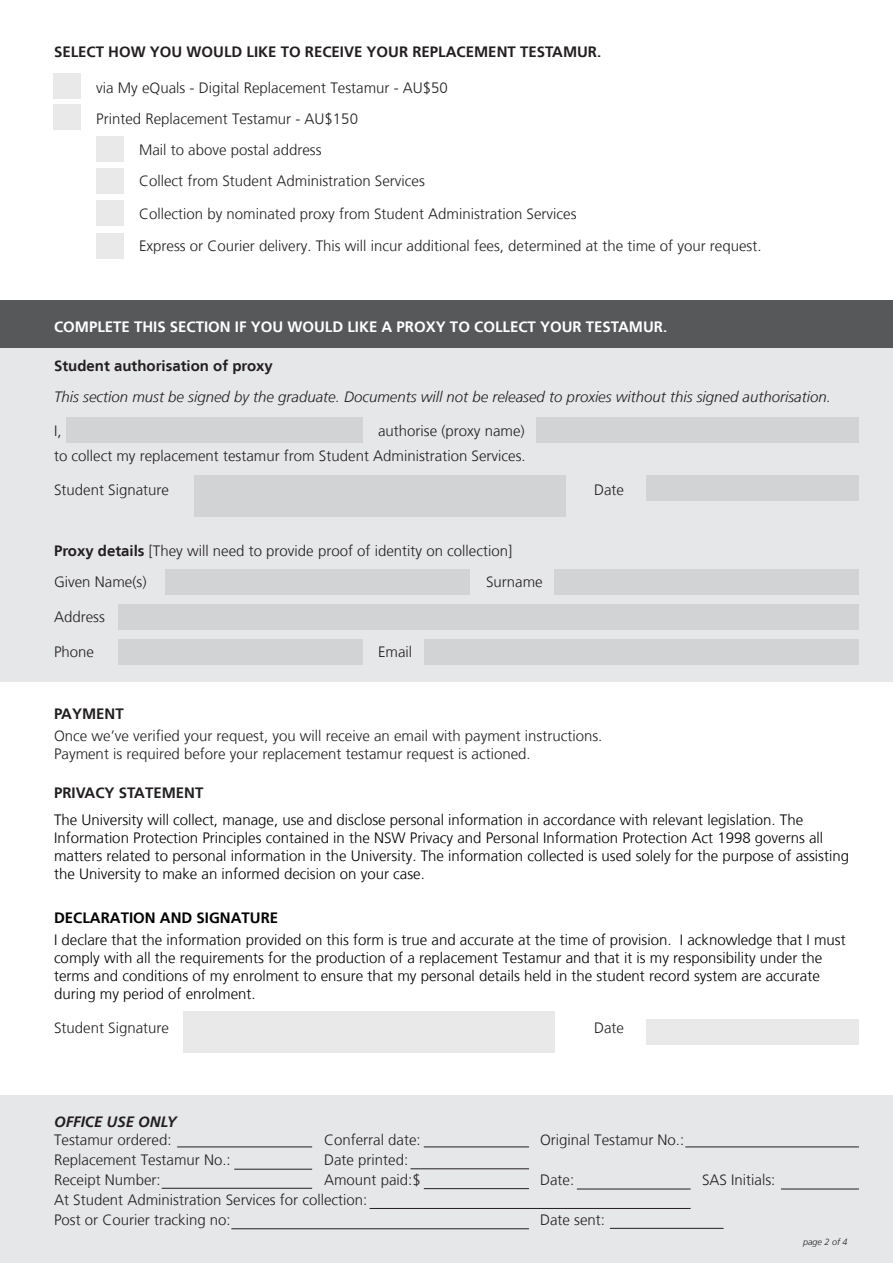
<style>
.page{position:relative;width:893px;height:1263px;background:#fff}
.page>*{position:absolute;margin:0;border:0;box-sizing:border-box;transform-origin:0 0}
.t1{font:300 15px "Frutiger LT";color:#231f20}
.t2{font:300 15px/18px "Frutiger LT";color:#000}
.t3{font:700 15px "Frutiger LT";color:#231f20}
.t4{font:italic 300 15px "Frutiger LT";color:#231f20}
.t5{font:700 15px "Frutiger LT";color:#fff}
.t6{font:700 15px "Frutiger LT";color:#000}
.t7{font:italic 700 15px "Frutiger LT";color:#231f20}
.t8{font:italic 300 9px "Frutiger LT";color:#231f20}
.s1{font-weight:700}
</style>
<div class="page">
<div style="left:0;top:300px;width:893px;height:48px;background:#57585a"></div>
<div style="left:0;top:348px;width:893px;height:334px;background:#e6e7e9"></div>
<div style="left:0;top:1096px;width:893px;height:167px;background:#e6e7e9"></div>
<div style="left:96px;top:169px;width:28px;height:25px;background:#e9e9e9"></div>
<div style="left:96px;top:201px;width:28px;height:25px;background:#e9e9e9"></div>
<div style="left:96px;top:234px;width:28px;height:25px;background:#e9e9e9"></div>
<div style="left:96px;top:137px;width:28px;height:25px;background:#e9e9e9"></div>
<div style="left:53px;top:105px;width:27px;height:25px;background:#e9e9e9"></div>
<div style="left:53px;top:73px;width:27px;height:25px;background:#e9e9e9"></div>
<div style="left:67px;top:418px;width:296px;height:25px;background:#d2d3d5"></div>
<div style="left:165px;top:569px;width:305px;height:25px;background:#d2d3d5"></div>
<div style="left:119px;top:640px;width:244px;height:25px;background:#d2d3d5"></div>
<div style="left:425px;top:640px;width:434px;height:25px;background:#d2d3d5"></div>
<div style="left:119px;top:604px;width:740px;height:25px;background:#d2d3d5"></div>
<div style="left:555px;top:569px;width:304px;height:25px;background:#d2d3d5"></div>
<div style="left:194px;top:476px;width:371px;height:41px;background:#d2d3d5"></div>
<div style="left:183px;top:1011px;width:372px;height:41px;background:#e9e9e9"></div>
<div style="left:646px;top:476px;width:213px;height:25px;background:#d2d3d5"></div>
<div style="left:646px;top:1019px;width:213px;height:25px;background:#e9e9e9"></div>
<div style="left:536px;top:418px;width:323px;height:25px;background:#d2d3d5"></div>
<hr style="left:177px;top:1147px;width:135px;height:1px;background:#231f20">
<hr style="left:162px;top:1188px;width:150px;height:1px;background:#231f20">
<hr style="left:231px;top:1228px;width:298px;height:1px;background:#231f20">
<hr style="left:234px;top:1169px;width:78px;height:1px;background:#231f20">
<hr style="left:424px;top:1147px;width:105px;height:1px;background:#231f20">
<hr style="left:410px;top:1168px;width:119px;height:1px;background:#231f20">
<hr style="left:424px;top:1188px;width:105px;height:1px;background:#231f20">
<hr style="left:370px;top:1208px;width:321px;height:1px;background:#231f20">
<hr style="left:685px;top:1147px;width:174px;height:1px;background:#231f20">
<hr style="left:781px;top:1189px;width:78px;height:1px;background:#231f20">
<hr style="left:577px;top:1189px;width:114px;height:1px;background:#231f20">
<hr style="left:610px;top:1228px;width:114px;height:1px;background:#231f20">
<p class="t3" style="left:54px;top:43px;width:549px">SELECT HOW YOU WOULD LIKE TO RECEIVE YOUR REPLACEMENT TESTAMUR.</p>
<p class="t1" style="left:84px;top:80px;width:366px">☐ via My eQuals - Digital Replacement Testamur - AU$50</p>
<p class="t1" style="left:84px;top:110px;width:276px">☐ Printed Replacement Testamur - AU$150</p>
<p class="t1" style="left:139px;top:141px;width:184px">Mail to above postal address</p>
<p class="t1" style="left:139px;top:172px;width:287px">Collect from Student Administration Services</p>
<p class="t1" style="left:139px;top:205px;width:439px">Collection by nominated proxy from Student Administration Services</p>
<p class="t1" style="left:139px;top:238px;width:624px">Express or Courier delivery. This will incur additional fees, determined at the time of your request.</p>
<p class="t5" style="left:54px;top:318px;width:615px">COMPLETE THIS SECTION IF YOU WOULD LIKE A PROXY TO COLLECT YOUR TESTAMUR.</p>
<p class="t3" style="left:54px;top:357px;width:220px">Student authorisation of proxy</p>
<p class="t4" style="left:54px;top:388px;width:778px">This section must be signed by the graduate. Documents will not be released to proxies without this signed authorisation.</p>
<p class="t1" style="left:54px;top:422px;width:9px">I,</p>
<p class="t1" style="left:378px;top:422px;width:148px">authorise (proxy name)</p>
<p class="t1" style="left:54px;top:447px;width:473px">to collect my replacement testamur from Student Administration Services.</p>
<p class="t1" style="left:54px;top:481px;width:117px">Student Signature</p>
<p class="t1" style="left:594px;top:481px;width:31px">Date</p>
<p class="t1" style="left:54px;top:543px;width:460px"><span class="s1">Proxy details</span> [They will need to provide proof of identity on collection]</p>
<p class="t1" style="left:54px;top:573px;width:94px">Given Name(s)</p>
<p class="t1" style="left:486px;top:573px;width:58px">Surname</p>
<p class="t1" style="left:54px;top:608px;width:52px">Address</p>
<p class="t1" style="left:54px;top:643px;width:42px">Phone</p>
<p class="t1" style="left:378px;top:643px;width:36px">Email</p>
<p class="t3" style="left:54px;top:705px;width:71px">PAYMENT</p>
<p class="t1" style="left:54px;top:727px;width:550px">Once we’ve verified your request, you will receive an email with payment instructions.</p>
<p class="t1" style="left:54px;top:745px;width:478px">Payment is required before your replacement testamur request is actioned.</p>
<p class="t3" style="left:54px;top:784px;width:151px">PRIVACY STATEMENT</p>
<p class="t2" style="left:54px;top:811px;width:797px">The University will collect, manage, use and disclose personal information in accordance with relevant legislation. The Information Protection Principles contained in the NSW Privacy and Personal Information Protection Act 1998 governs all matters related to personal information in the University. The information collected is used solely for the purpose of assisting the University to make an informed decision on your case.</p>
<p class="t6" style="left:54px;top:909px;width:226px">DECLARATION AND SIGNATURE</p>
<p class="t2" style="left:54px;top:931px;width:793px">I declare that the information provided on this form is true and accurate at the time of provision. I acknowledge that I must comply with all the requirements for the production of a replacement Testamur and that it is my responsibility under the terms and conditions of my enrolment to ensure that my personal details held in the student record system are accurate during my period of enrolment.</p>
<p class="t1" style="left:54px;top:1019px;width:117px">Student Signature</p>
<p class="t1" style="left:594px;top:1019px;width:31px">Date</p>
<p class="t7" style="left:54px;top:1112px;width:124px">OFFICE USE ONLY</p>
<p class="t1" style="left:54px;top:1131px;width:119px">Testamur ordered:</p>
<p class="t1" style="left:324px;top:1131px;width:98px">Conferral date:</p>
<p class="t1" style="left:540px;top:1131px;width:146px">Original Testamur No.:</p>
<p class="t1" style="left:54px;top:1151px;width:178px">Replacement Testamur No.:</p>
<p class="t1" style="left:324px;top:1151px;width:86px">Date printed:</p>
<p class="t1" style="left:54px;top:1171px;width:108px">Receipt Number:</p>
<p class="t1" style="left:324px;top:1171px;width:98px">Amount paid:$</p>
<p class="t1" style="left:540px;top:1171px;width:36px">Date:</p>
<p class="t1" style="left:702px;top:1171px;width:75px">SAS Initials:</p>
<p class="t1" style="left:54px;top:1191px;width:315px">At Student Administration Services for collection:</p>
<p class="t1" style="left:54px;top:1211px;width:178px">Post or Courier tracking no:</p>
<p class="t1" style="left:540px;top:1211px;width:67px">Date sent:</p>
<p class="t8" style="left:803px;top:1237px;width:46px">page 2 of 4</p>
</div>
